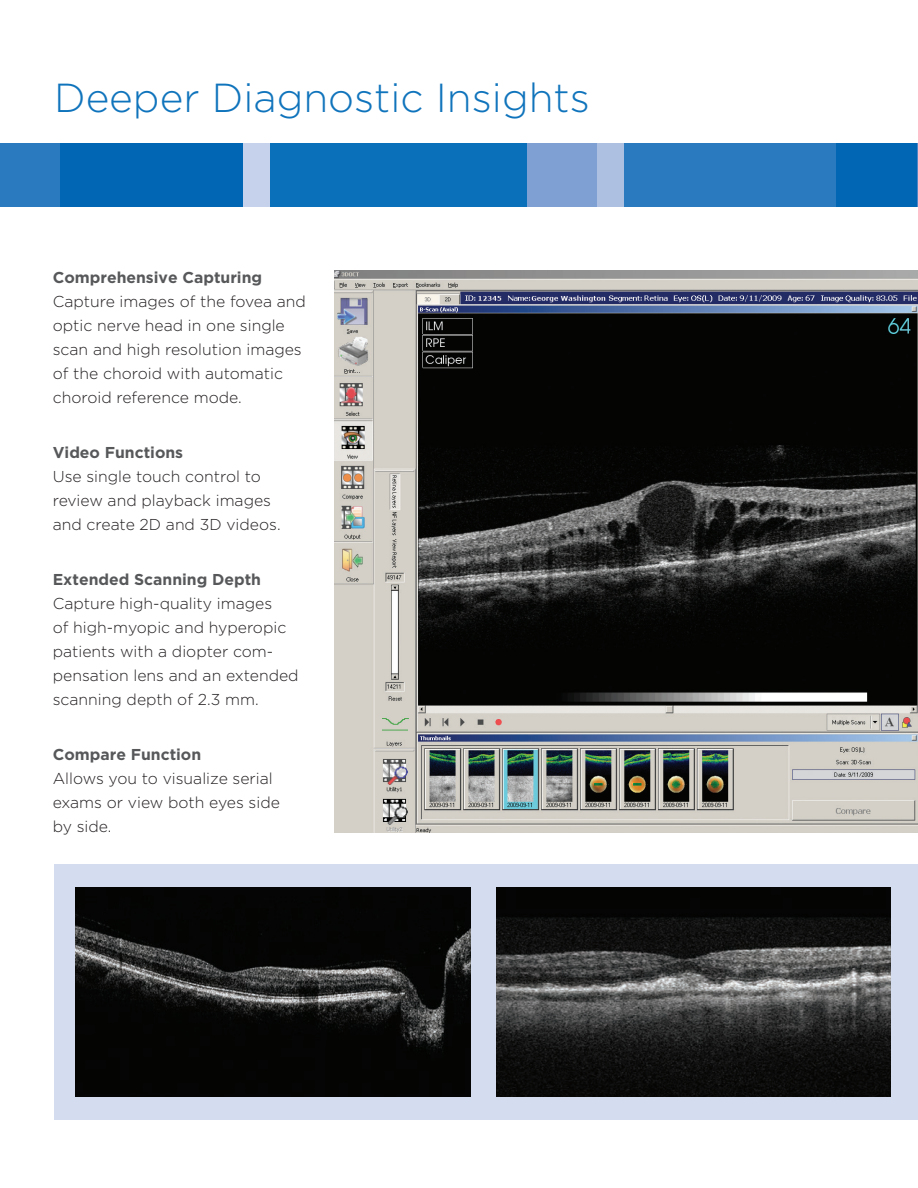
<style>
.page{position:relative;width:918px;height:1188px;background:#fff}
.page>*{position:absolute;margin:0;border:0;box-sizing:border-box;transform-origin:0 0}
.t1{font:300 40.5px "Gotham";color:#1074bc}
.t2{font:300 15.75px/24px "Gotham";color:#231f20}
.t3{font:700 15.75px "Gotham";color:#57585a}
</style>
<div class="page">
<div style="left:54px;top:864px;width:864px;height:255px;background:#d4ddef"></div>
<div style="left:243px;top:144px;width:27px;height:63px;background:#c6d2eb"></div>
<div style="left:0;top:144px;width:60px;height:63px;background:#2a7abf"></div>
<div style="left:60px;top:144px;width:183px;height:63px;background:#0167b4"></div>
<div style="left:271px;top:144px;width:256px;height:63px;background:#0970b9"></div>
<div style="left:527px;top:144px;width:70px;height:63px;background:#7ea0d3"></div>
<div style="left:597px;top:144px;width:27px;height:63px;background:#adc0e2"></div>
<div style="left:624px;top:144px;width:212px;height:63px;background:#2a7abf"></div>
<div style="left:836px;top:144px;width:82px;height:63px;background:#0167b4"></div>
<hr style="left:917px;top:144px;width:1px;height:63px;background:#4f85c5">
<img style="left:75px;top:887px;width:395px;height:209px">
<img style="left:496px;top:887px;width:395px;height:209px">
<img style="left:334px;top:270px;width:584px;height:562px">
<h1 class="t1" style="left:54px;top:72px;width:537px">Deeper Diagnostic Insights</h1>
<p class="t3" style="left:53px;top:267px;width:211px">Comprehensive Capturing</p>
<p class="t2" style="left:53px;top:289px;width:255px">Capture images of the fovea and optic nerve head in one single scan and high resolution images of the choroid with automatic choroid reference mode.</p>
<p class="t3" style="left:53px;top:443px;width:132px">Video Functions</p>
<p class="t2" style="left:53px;top:464px;width:229px">Use single touch control to review and playback images and create 2D and 3D videos.</p>
<p class="t3" style="left:53px;top:570px;width:210px">Extended Scanning Depth</p>
<p class="t2" style="left:53px;top:591px;width:247px">Capture high-quality images<br>of high-myopic and hyperopic patients with a diopter com&shy;pensation lens and an extended scanning depth of 2.3 mm.</p>
<p class="t3" style="left:53px;top:745px;width:150px">Compare Function</p>
<p class="t2" style="left:53px;top:766px;width:229px">Allows you to visualize serial exams or view both eyes side by side.</p>
</div>
